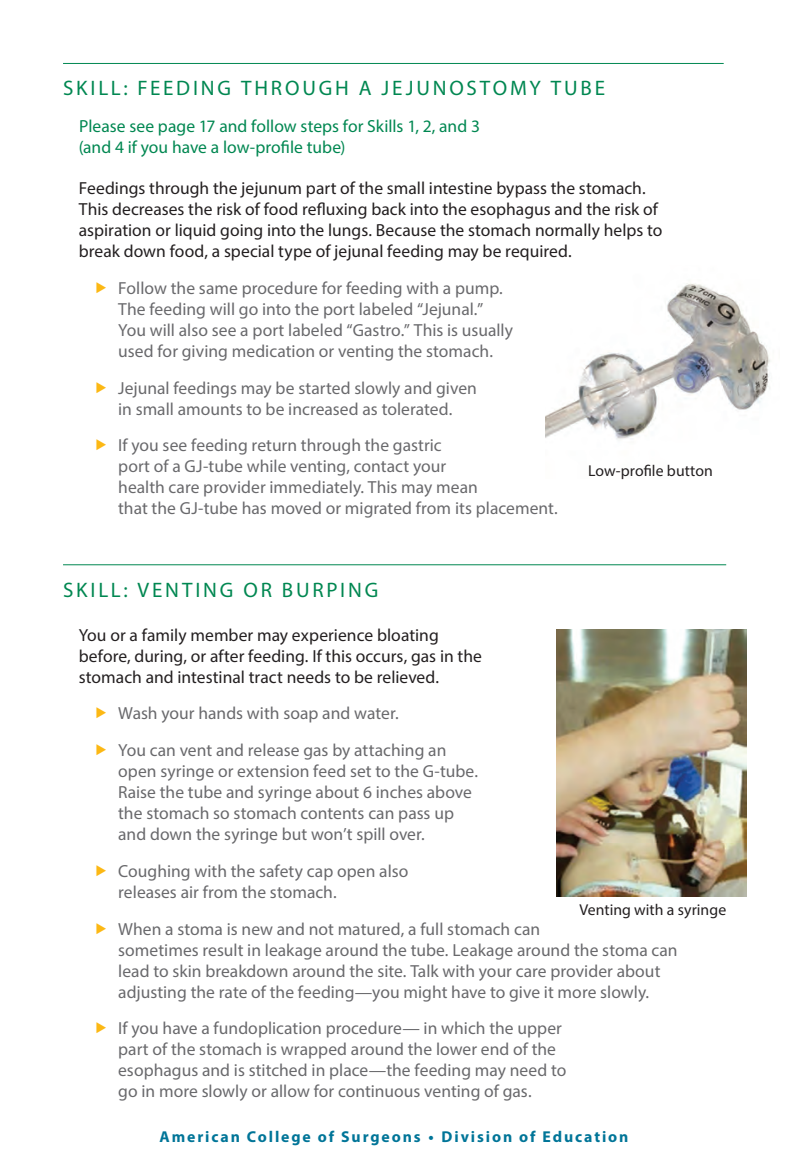
<style>
.page{position:relative;width:788px;height:1166px;background:#fff}
.page>*{position:absolute;margin:0;border:0;box-sizing:border-box;transform-origin:0 0}
.SUBHEAD_B_line_above{font:21px "Myriad Pro";letter-spacing:.135em;color:#008751}
.t1{font:17.5px/21px "Myriad Pro";color:#69696c}
.TEXT{font:17.5px/21px "Myriad Pro";color:#231f20}
.TEXT-2{font:17.5px/21px "Myriad Pro";letter-spacing:.005em;color:#008751}
.t2{font:700 15.75px "Myriad Pro";letter-spacing:.12em;color:#007598}
.t3{font:15.75px "Myriad Pro";letter-spacing:.005em;color:#231f20}
</style>
<div class="page">
<img style="left:556px;top:629px;width:190px;height:267px">
<hr style="left:63px;top:564px;width:663px;height:1px;background:#008751">
<hr style="left:63px;top:63px;width:660px;height:1px;background:#008751">
<img style="left:546px;top:283px;width:224px;height:157px">
<p class="SUBHEAD_B_line_above" style="left:63px;top:75px;width:543px">SKILL: FEEDING THROUGH A JEJUNOSTOMY TUBE</p>
<p class="TEXT-2" style="left:79px;top:115px;width:403px">Please see page 17 and follow steps for Skills 1, 2, and 3 (and 4 if you have a low-profile tube)</p>
<p class="TEXT" style="left:79px;top:177px;width:585px">Feedings through the jejunum part of the small intestine bypass the stomach.<br>This decreases the risk of food refluxing back into the esophagus and the risk of aspiration or liquid going into the lungs. Because the stomach normally helps to break down food, a special type of jejunal feeding may be required.</p>
<p class="t1" style="left:118px;top:277px;width:396px">Follow the same procedure for feeding with a pump.<br>The feeding will go into the port labeled “Jejunal.” You will also see a port labeled “Gastro.” This is usually used for giving medication or venting the stomach.</p>
<p class="t1" style="left:118px;top:377px;width:360px">Jejunal feedings may be started slowly and given in small amounts to be increased as tolerated.</p>
<p class="t1" style="left:118px;top:435px;width:441px">If you see feeding return through the gastric<br>port of a GJ-tube while venting, contact your<br>health care provider immediately. This may mean<br>that the GJ-tube has moved or migrated from its placement.</p>
<p class="t3" style="left:588px;top:461px;width:126px">Low-profile button</p>
<p class="SUBHEAD_B_line_above" style="left:63px;top:576px;width:317px">SKILL: VENTING OR BURPING</p>
<p class="TEXT" style="left:79px;top:624px;width:404px">You or a family member may experience bloating before, during, or after feeding. If this occurs, gas in the stomach and intestinal tract needs to be relieved.</p>
<p class="t1" style="left:118px;top:702px;width:282px">Wash your hands with soap and water.</p>
<p class="t1" style="left:118px;top:739px;width:361px">You can vent and release gas by attaching an open syringe or extension feed set to the G-tube.<br>Raise the tube and syringe about 6 inches above the stomach so stomach contents can pass up and down the syringe but won’t spill over.</p>
<p class="t1" style="left:118px;top:860px;width:292px">Coughing with the safety cap open also releases air from the stomach.</p>
<p class="t1" style="left:118px;top:918px;width:561px">When a stoma is new and not matured, a full stomach can<br>sometimes result in leakage around the tube. Leakage around the stoma can lead to skin breakdown around the site. Talk with your care provider about adjusting the rate of the feeding—you might have to give it more slowly.</p>
<p class="t1" style="left:118px;top:1017px;width:450px">If you have a fundoplication procedure— in which the upper part of the stomach is wrapped around the lower end of the esophagus and is stitched in place—the feeding may need to go in more slowly or allow for continuous venting of gas.</p>
<p class="t3" style="left:579px;top:900px;width:148px">Venting with a syringe</p>
<p class="t2" style="left:159px;top:1126px;width:470px">American College of Surgeons • Division of Education</p>
</div>
